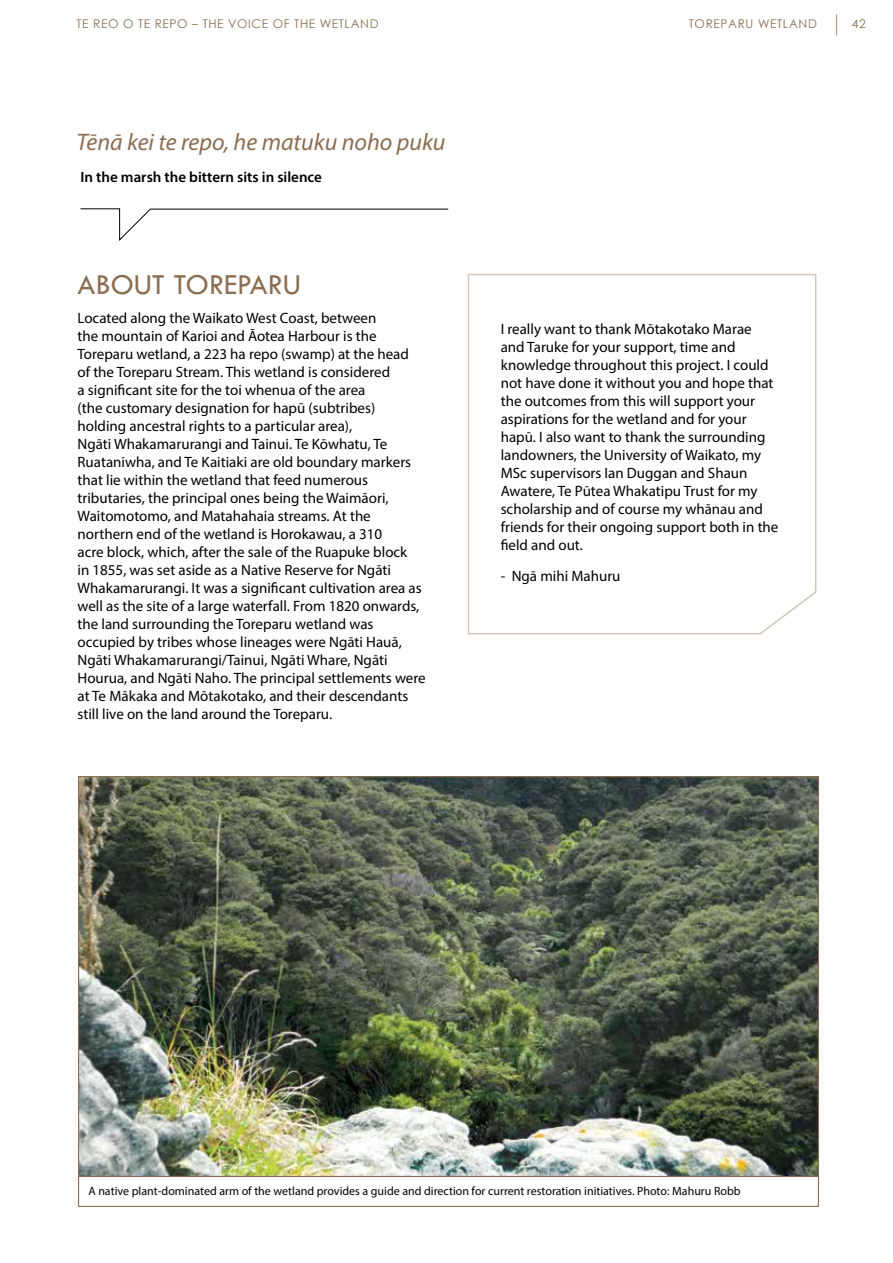
<style>
.page{position:relative;width:893px;height:1263px;background:#fff}
.page>*{position:absolute;margin:0;border:0;box-sizing:border-box;transform-origin:0 0}
.t1{font:30px "Tw Cen";color:#8b6e51}
.t2{font:italic 24px "Myriad Pro";color:#8b6e51}
.t3{font:15px/18px "Myriad Pro";color:#000}
.t4{font:600 15px "Myriad Pro";color:#000}
.t5{font:12px "Myriad Pro";color:#000}
.t6{font:12px "Century Gothic";letter-spacing:.05em;color:#8b6e51}
</style>
<div class="page">
<svg style="left:836px;top:14px;width:1px;height:21px"></svg>
<svg style="left:80px;top:208px;width:369px;height:33px"></svg>
<svg style="left:467px;top:273px;width:350px;height:362px"></svg>
<img style="left:80px;top:778px;width:737px;height:398px">
<div style="left:78px;top:1176px;width:741px;height:31px;background:#fff;border:1px solid #8b6e51"></div>
<p class="t6" style="left:77px;top:15px;width:304px">TE REO O TE REPO – THE VOICE OF THE WETLAND</p>
<p class="t6" style="left:689px;top:15px;width:130px">TOREPARU WETLAND</p>
<p class="t6" style="left:852px;top:15px;width:15px">42</p>
<h2 class="t2" style="left:77px;top:127px;width:370px">Tēnā kei te repo, he matuku noho puku</h2>
<p class="t4" style="left:81px;top:167px;width:243px">In the marsh the bittern sits in silence</p>
<h1 class="t1" style="left:78px;top:267px;width:225px">ABOUT TOREPARU</h1>
<p class="t3" style="left:78px;top:308px;width:350px">Located along the Waikato West Coast, between<br>the mountain of Karioi and Āotea Harbour is the Toreparu wetland, a 223 ha repo (swamp) at the head<br>of the Toreparu Stream. This wetland is considered<br>a significant site for the toi whenua of the area<br>(the customary designation for hapū (subtribes) holding ancestral rights to a particular area),<br>Ngāti Whakamarurangi and Tainui. Te Kōwhatu, Te Ruataniwha, and Te Kaitiaki are old boundary markers that lie within the wetland that feed numerous tributaries, the principal ones being the Waimāori, Waitomotomo, and Matahahaia streams. At the northern end of the wetland is Horokawau, a 310<br>acre block, which, after the sale of the Ruapuke block<br>in 1855, was set aside as a Native Reserve for Ngāti Whakamarurangi. It was a significant cultivation area as well as the site of a large waterfall. From 1820 onwards, the land surrounding the Toreparu wetland was occupied by tribes whose lineages were Ngāti Hauā, Ngāti Whakamarurangi/Tainui, Ngāti Whare, Ngāti Hourua, and Ngāti Naho. The principal settlements were at Te Mākaka and Mōtakotako, and their descendants still live on the land around the Toreparu.</p>
<p class="t3" style="left:501px;top:320px;width:279px">I really want to thank Mōtakotako Marae and Taruke for your support, time and knowledge throughout this project. I could not have done it without you and hope that the outcomes from this will support your aspirations for the wetland and for your hapū. I also want to thank the surrounding landowners, the University of Waikato, my MSc supervisors Ian Duggan and Shaun Awatere, Te Pūtea Whakatipu Trust for my scholarship and of course my whānau and friends for their ongoing support both in the field and out.</p>
<p class="t3" style="left:501px;top:567px;width:121px">- Ngā mihi Mahuru</p>
<p class="t5" style="left:88px;top:1184px;width:654px">A native plant-dominated arm of the wetland provides a guide and direction for current restoration initiatives. Photo: Mahuru Robb</p>
</div>
